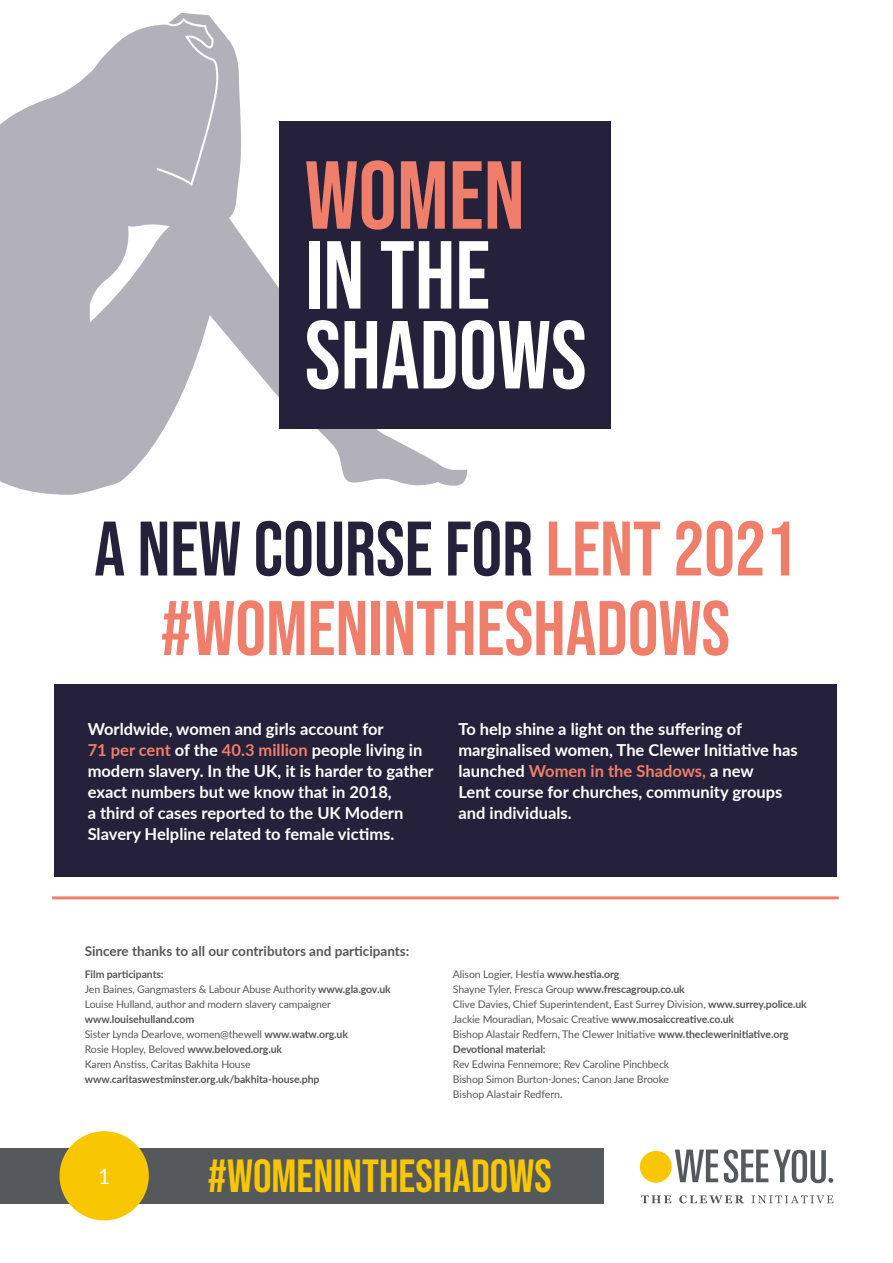
<style>
.page{position:relative;width:893px;height:1263px;background:#fff}
.page>*{position:absolute;margin:0;border:0;box-sizing:border-box;transform-origin:0 0}
.t1{font:76.95px/79.5px "Bebas Neue";color:#ef7e6b;text-align:center}
.t2{font:46.5px "Bebas Neue";color:#f9c701}
.t3{font:21px "Lato";color:#fff}
.t4{font:700 16.5px/21px "Lato";color:#fff}
.t5{font:700 13.5px "Lato";color:#575756}
.t6{font:10.5px/15px "Lato";letter-spacing:-.01em;color:#575756}
.t7{font:700 10.5px "Lato";letter-spacing:-.01em;color:#575756}
.s1{color:#25213a}
.s2{color:#ef7e6b}
.s3{font-weight:700}
</style>
<div class="page">
<div style="left:54px;top:685px;width:783px;height:192px;background:#25213a"></div>
<svg style="left:0;top:13px;width:469px;height:482px;fill:#b2b1ba"></svg>
<div style="left:280px;top:121px;width:331px;height:307px;background:#25213a"></div>
<svg style="left:306px;top:160px;width:88px;height:70px"></svg>
<svg style="left:401px;top:161px;width:44px;height:68px"></svg>
<svg style="left:453px;top:161px;width:29px;height:68px"></svg>
<svg style="left:488px;top:161px;width:33px;height:68px"></svg>
<div style="left:309px;top:241px;width:10px;height:68px;background:#fff"></div>
<svg style="left:327px;top:241px;width:33px;height:68px"></svg>
<svg style="left:381px;top:241px;width:70px;height:68px"></svg>
<svg style="left:459px;top:241px;width:29px;height:68px"></svg>
<svg style="left:307px;top:320px;width:31px;height:69px"></svg>
<svg style="left:345px;top:321px;width:73px;height:67px"></svg>
<svg style="left:424px;top:321px;width:32px;height:67px"></svg>
<svg style="left:462px;top:320px;width:123px;height:69px"></svg>
<svg style="left:641px;top:1195px;width:30px;height:8px"></svg>
<svg style="left:679px;top:1195px;width:65px;height:8px"></svg>
<svg style="left:751px;top:1195px;width:82px;height:8px"></svg>
<svg style="left:724px;top:1149px;width:44px;height:34px"></svg>
<svg style="left:640px;top:1149px;width:78px;height:34px"></svg>
<svg style="left:774px;top:1149px;width:59px;height:34px"></svg>
<div style="left:0;top:1148px;width:604px;height:55px;background:#55595b"></div>
<hr style="left:52px;top:896px;width:787px;height:3px;background:#ef7e6b">
<div style="left:60px;top:1131px;width:89px;height:89px;background:#f9c701;border-radius:50%"></div>
<h1 class="t1" style="left:94px;top:508px;width:704px"><span class="s1">A NEW COURSE FOR</span> LENT 2021 #WOMENINTHESHADOWS</h1>
<p class="t4" style="left:88px;top:718px;width:348px">Worldwide, women and girls account for<br><span class="s2">71 per cent</span> of the <span class="s2">40.3 million</span> people living in modern slavery. In the UK, it is harder to gather exact numbers but we know that in 2018,<br>a third of cases reported to the UK Modern Slavery Helpline related to female victims.</p>
<h3 class="t4" style="left:458px;top:718px;width:341px">To help shine a light on the suffering of marginalised women, The Clewer Initiative has launched <span class="s2">Women in the Shadows,</span> a new<br>Lent course for churches, community groups and individuals.</h3>
<p class="t5" style="left:85px;top:941px;width:326px">Sincere thanks to all our contributors and participants:</p>
<p class="t6" style="left:85px;top:966px;width:308px"><span class="s3">Film participants:<br></span>Jen Baines, Gangmasters &amp; Labour Abuse Authority <span class="s3">www.gla.gov.uk<br></span>Louise Hulland, author and modern slavery campaigner</p>
<p class="t6" style="left:85px;top:1011px;width:265px"><span class="s3">www.louisehulland.com<br></span>Sister Lynda Dearlove, women@thewell <span class="s3">www.watw.org.uk </span>Rosie Hopley, Beloved <span class="s3">www.beloved.org.uk<br></span>Karen Anstiss, Caritas Bakhita House</p>
<p class="t7" style="left:85px;top:1071px;width:236px">www.caritaswestminster.org.uk/bakhita-house.php</p>
<p class="t6" style="left:453px;top:966px;width:356px">Alison Logier, Hestia <span class="s3">www.hestia.org<br></span>Shayne Tyler, Fresca Group <span class="s3">www.frescagroup.co.uk<br></span>Clive Davies, Chief Superintendent, East Surrey Division, <span class="s3">www.surrey.police.uk </span>Jackie Mouradian, Mosaic Creative <span class="s3">www.mosaiccreative.co.uk<br></span>Bishop Alastair Redfern, The Clewer Initiative <span class="s3">www.theclewerinitiative.org Devotional material:</span></p>
<p class="t6" style="left:453px;top:1056px;width:218px;text-align:justify">Rev Edwina Fennemore; Rev Caroline Pinchbeck Bishop Simon Burton-Jones; Canon Jane Brooke Bishop Alastair Redfern.</p>
<h3 class="t3" style="left:98px;top:1161px;width:14px">1</h3>
<h2 class="t2" style="left:208px;top:1150px;width:345px">#WOMENINTHESHADOWS</h2>
</div>
